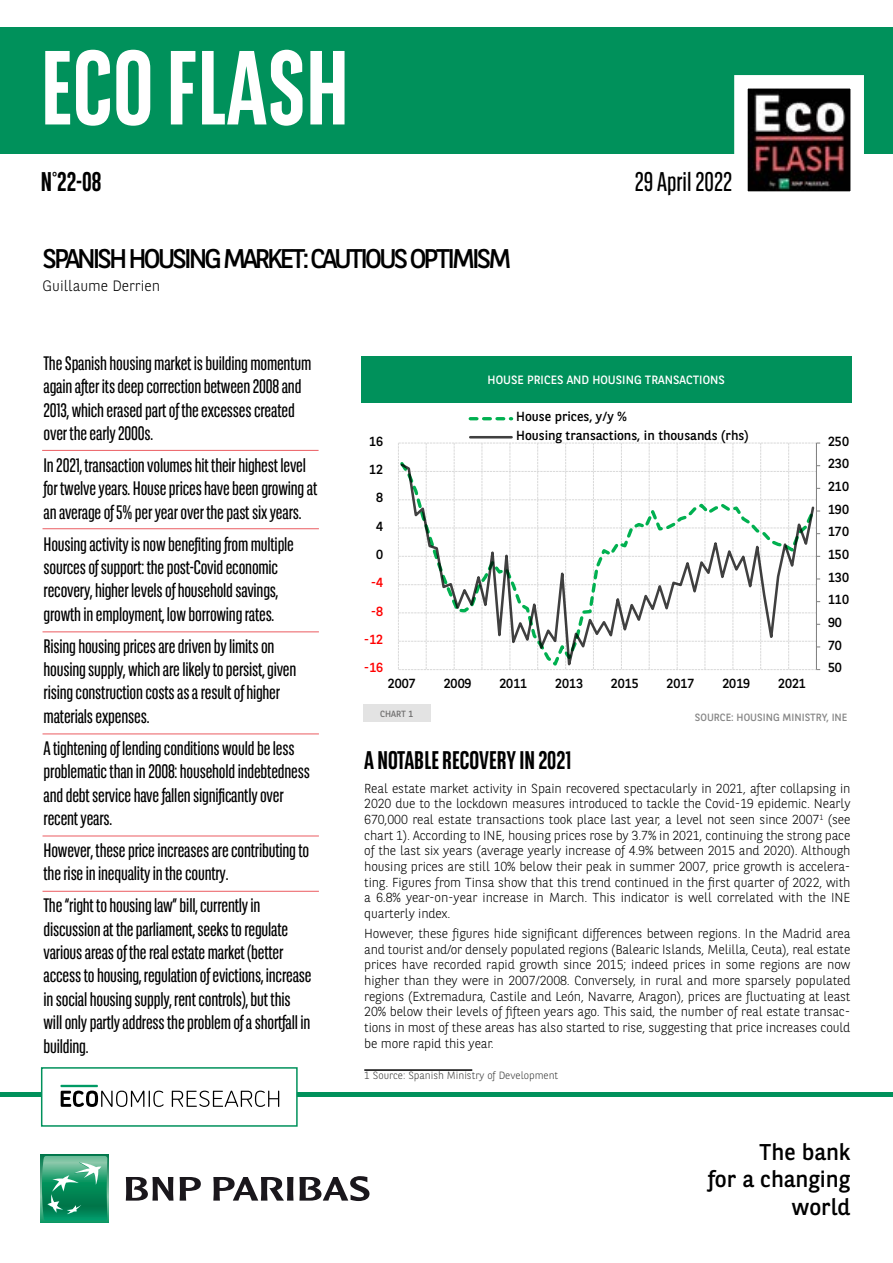
<style>
.page{position:relative;width:893px;height:1263px;background:#fff}
.page>*{position:absolute;margin:0;border:0;box-sizing:border-box;transform-origin:0 0}
.t1{font:700 105px "BNPP Sans Condensed";color:#fff}
.t2{font:27px "BNPP Sans";letter-spacing:-.11em;color:#000}
.t3{font:27px "BNPP Sans Condensed";color:#000}
.t4{font:700 27px "BNPP Sans Condensed";color:#000}
.t5{font:700 25.5px "BNPP Sans Condensed";color:#000}
.t6{font:22.8px/27.3px "BNPP Sans";color:#000;text-align:right}
.t7{font:19.5px/23.4px "BNPP Sans Condensed";letter-spacing:-.01em;color:#000}
.t8{font:300 15px "BNPP Sans";color:#000}
.t9{font:13.2px/18.6px "BNPP Sans";letter-spacing:-.005em;color:#000}
.t10{font:13.2px "BNPP Sans";color:#f00}
.t11{font:300 13.05px/15.6px "BNPP Sans";letter-spacing:-.01em;color:#000;text-align:justify}
.t12{font:12px "BNPP Sans";color:#fff}
.t13{font:300 10.5px "BNPP Sans";color:#3c3c3b}
.t14{font:10.5px "BNPP Sans";color:#878787}
.t15{font:9px "BNPP Sans";color:#706f6f}
</style>
<div class="page">
<div style="left:1px;top:27px;width:892px;height:127px;background:#00915b"></div>
<hr style="left:0;top:1093px;width:893px;height:4px;background:#00915b">
<svg style="left:41px;top:1155px;width:68px;height:68px"></svg>
<svg style="left:42px;top:1156px;width:65px;height:64px;background:#35a178"></svg>
<svg style="left:126px;top:1177px;width:47px;height:23px"></svg>
<svg style="left:180px;top:1177px;width:21px;height:23px"></svg>
<svg style="left:213px;top:1176px;width:156px;height:25px"></svg>
<svg style="left:734px;top:75px;width:130px;height:117px;background:#7b7272"></svg>
<div style="left:41px;top:1067px;width:257px;height:60px;background:#fff;border:2px solid #00915b"></div>
<svg style="left:172px;top:1090px;width:107px;height:17px"></svg>
<svg style="left:60px;top:1085px;width:104px;height:22px"></svg>
<hr style="left:43px;top:631px;width:276px;height:1px;background:#eb5c61">
<hr style="left:364px;top:1069px;width:108px;height:2px;background:#000">
<svg style="left:398px;top:443px;width:422px;height:227px"></svg>
<svg style="left:398px;top:461px;width:418px;height:209px"></svg>
<svg style="left:470px;top:417px;width:42px;height:3px"></svg>
<hr style="left:470px;top:436px;width:42px;height:2px;background:#404040">
<div style="left:361px;top:356px;width:490px;height:47px;background:#00915b"></div>
<div style="left:363px;top:704px;width:67px;height:18px;background:#e3e3e3"></div>
<hr style="left:43px;top:836px;width:276px;height:1px;background:#eb5c61">
<hr style="left:43px;top:733px;width:276px;height:1px;background:#eb5c61">
<hr style="left:42px;top:450px;width:277px;height:1px;background:#eb5c61">
<hr style="left:43px;top:528px;width:276px;height:1px;background:#eb5c61">
<hr style="left:43px;top:891px;width:276px;height:1px;background:#eb5c61">
<h1 class="t1" style="left:41px;top:27px;width:310px">ECO FLASH</h1>
<h2 class="t4" style="left:41px;top:166px;width:62px">N°22-08</h2>
<h2 class="t3" style="left:635px;top:165px;width:99px">29 April 2022</h2>
<h2 class="t2" style="left:42px;top:241px;width:470px">SPANISH HOUSING MARKET:CAUTIOUS OPTIMISM</h2>
<p class="t8" style="left:42px;top:275px;width:119px">Guillaume Derrien</p>
<h3 class="t7" style="left:44px;top:351px;width:269px">The Spanish housing market is building momentum again after its deep correction between 2008 and 2013, which erased part of the excesses created over the early 2000s.</h3>
<h3 class="t7" style="left:44px;top:453px;width:275px">In 2021, transaction volumes hit their highest level for twelve years. House prices have been growing at an average of 5% per year over the past six years.</h3>
<h3 class="t7" style="left:44px;top:532px;width:252px">Housing activity is now benefiting from multiple sources of support: the post-Covid economic recovery, higher levels of household savings, growth in employment, low borrowing rates.</h3>
<h3 class="t7" style="left:44px;top:634px;width:254px">Rising housing prices are driven by limits on housing supply, which are likely to persist, given rising construction costs as a result of higher materials expenses.</h3>
<h3 class="t7" style="left:44px;top:736px;width:268px">A tightening of lending conditions would be less problematic than in 2008: household indebtedness and debt service have fallen significantly over recent years.</h3>
<h3 class="t7" style="left:44px;top:838px;width:267px">However, these price increases are contributing to the rise in inequality in the country.</h3>
<p class="t7" style="left:44px;top:893px;width:270px">The “right to housing law” bill, currently in discussion at the parliament, seeks to regulate various areas of the real estate market (better access to housing, regulation of evictions, increase in social housing supply, rent controls), but this will only partly address the problem of a shortfall in building.</p>
<p class="t9" style="left:369px;top:431px;width:15px">16</p>
<p class="t9" style="left:369px;top:460px;width:15px">12</p>
<p class="t9" style="left:376px;top:488px;width:8px">8</p>
<p class="t9" style="left:376px;top:516px;width:8px">4</p>
<p class="t9" style="left:376px;top:544px;width:8px">0</p>
<p class="t10" style="left:371px;top:574px;width:14px">-4</p>
<p class="t10" style="left:371px;top:602px;width:14px">-8</p>
<p class="t10" style="left:364px;top:630px;width:21px">-12</p>
<p class="t10" style="left:364px;top:659px;width:21px">-16</p>
<p class="t12" style="left:488px;top:372px;width:239px">HOUSE PRICES AND HOUSING TRANSACTIONS</p>
<p class="t9" style="left:516px;top:407px;width:234px">House prices, y/y %<br>Housing transactions, in thousands (rhs)</p>
<p class="t9" style="left:388px;top:674px;width:29px">2007</p>
<p class="t9" style="left:444px;top:674px;width:29px">2009</p>
<p class="t9" style="left:499px;top:674px;width:29px">2011</p>
<p class="t9" style="left:555px;top:674px;width:29px">2013</p>
<p class="t9" style="left:611px;top:674px;width:29px">2015</p>
<p class="t9" style="left:667px;top:674px;width:29px">2017</p>
<p class="t9" style="left:722px;top:674px;width:29px">2019</p>
<p class="t9" style="left:778px;top:674px;width:29px">2021</p>
<p class="t9" style="left:828px;top:431px;width:22px">250</p>
<p class="t9" style="left:828px;top:454px;width:22px">230</p>
<p class="t9" style="left:828px;top:477px;width:22px">210</p>
<p class="t9" style="left:828px;top:499px;width:22px">190</p>
<p class="t9" style="left:828px;top:522px;width:22px">170</p>
<p class="t9" style="left:828px;top:544px;width:22px">150</p>
<p class="t9" style="left:828px;top:567px;width:22px">130</p>
<p class="t9" style="left:828px;top:590px;width:22px">110</p>
<p class="t9" style="left:828px;top:612px;width:15px">90</p>
<p class="t9" style="left:828px;top:635px;width:15px">70</p>
<p class="t9" style="left:828px;top:658px;width:15px">50</p>
<p class="t15" style="left:380px;top:707px;width:35px">CHART 1</p>
<p class="t14" style="left:695px;top:710px;width:154px">SOURCE: HOUSING MINISTRY, INE</p>
<h3 class="t5" style="left:364px;top:745px;width:208px">A NOTABLE RECOVERY IN 2021</h3>
<p class="t11" style="left:364px;top:780px;width:488px">Real estate market activity in Spain recovered spectacularly in 2021, after collapsing in 2020 due to the lockdown measures introduced to tackle the Covid-19 epidemic. Nearly 670,000 real estate transactions took place last year, a level not seen since 2007<sup>1</sup> (see chart 1). According to INE, housing prices rose by 3.7% in 2021, continuing the strong pace of the last six years (average yearly increase of 4.9% between 2015 and 2020). Although housing prices are still 10% below their peak in summer 2007, price growth is accelera&shy;ting. Figures from Tinsa show that this trend continued in the first quarter of 2022, with a 6.8% year-on-year increase in March. This indicator is well correlated with the INE quarterly index.</p>
<p class="t11" style="left:364px;top:925px;width:488px">However, these figures hide significant differences between regions. In the Madrid area and tourist and/or densely populated regions (Balearic Islands, Melilla, Ceuta), real estate prices have recorded rapid growth since 2015; indeed prices in some regions are now higher than they were in 2007/2008. Conversely, in rural and more sparsely populated regions (Extremadura, Castile and León, Navarre, Aragon), prices are fluctuating at least 20% below their levels of fifteen years ago. This said, the number of real estate transac&shy;tions in most of these areas has also started to rise, suggesting that price increases could be more rapid this year.</p>
<p class="t13" style="left:364px;top:1068px;width:195px">1 Source: Spanish Ministry of Development</p>
<h3 class="t6" style="left:708px;top:1137px;width:144px">The bank<br>for a changing world</h3>
</div>
